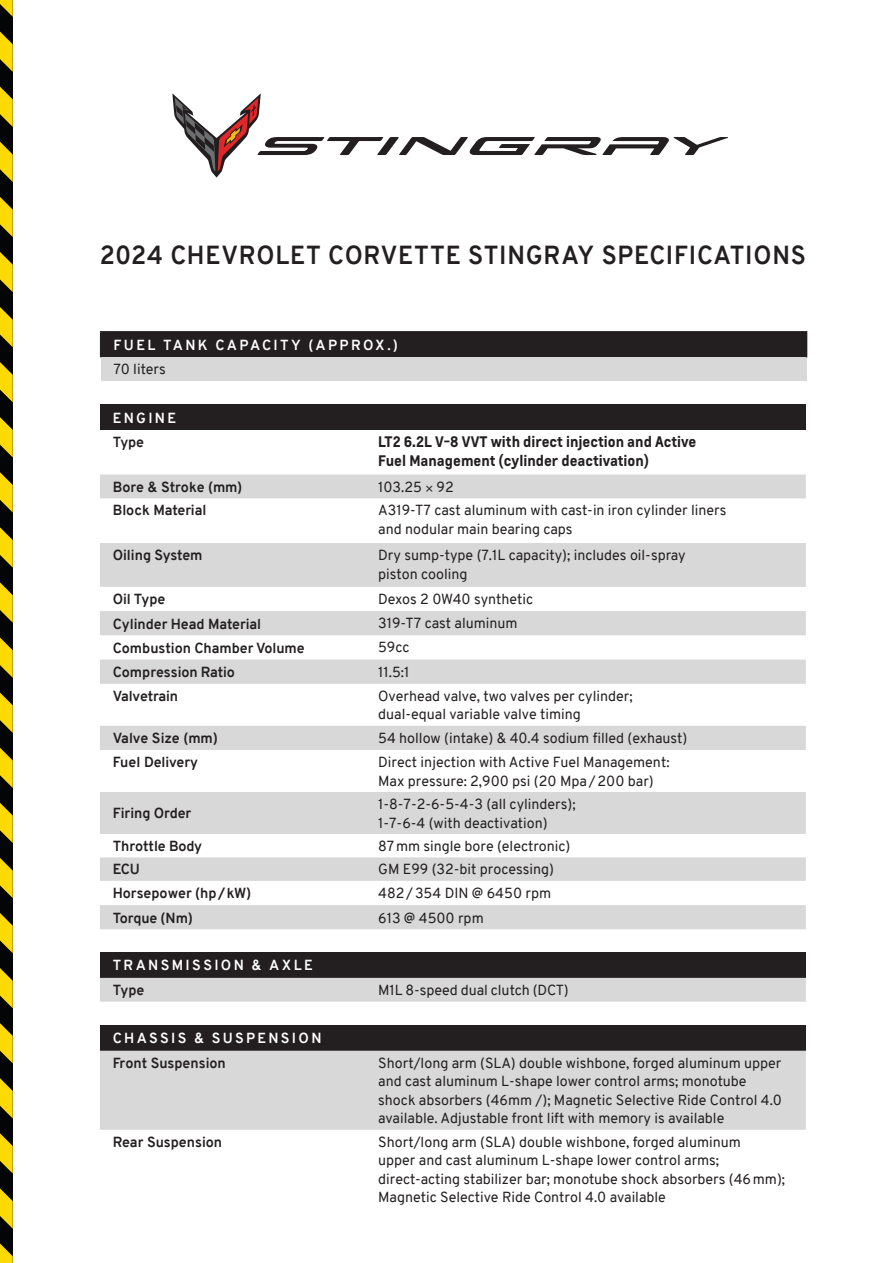
<style>
.page{position:relative;width:893px;height:1263px;background:#fff}
.page>*{position:absolute;margin:0;border:0;box-sizing:border-box;transform-origin:0 0}
.t1{font:700 25.5px "Overpass";letter-spacing:.03em;color:#231f20}
.t2{font:14.25px/18.6px "Overpass";color:#231f20}
.t3{font:700 14.25px "Overpass";letter-spacing:-.005em;color:#231f20}
.t4{font:700 14.25px/18.6px "Louis Global 2";color:#231f20}
.t5{font:700 14.25px "Overpass";letter-spacing:.16em;color:#fff}
</style>
<div class="page">
<svg style="left:0;top:0;width:13px;height:1263px;background:#7d6d04"></svg>
<div style="left:101px;top:332px;width:705px;height:25px;background:#231f20"></div>
<div style="left:101px;top:357px;width:705px;height:24px;background:#d8d8d9"></div>
<hr style="left:100px;top:331px;width:707px;height:2px;background:#231f20">
<svg style="left:100px;top:333px;width:1px;height:24px"></svg>
<svg style="left:806px;top:333px;width:1px;height:24px"></svg>
<div style="left:100px;top:404px;width:706px;height:26px;background:#231f20"></div>
<svg style="left:100px;top:475px;width:706px;height:454px;fill:#dfdfe0"></svg>
<div style="left:100px;top:952px;width:706px;height:26px;background:#231f20"></div>
<div style="left:100px;top:978px;width:706px;height:24px;background:#d8d8d9"></div>
<div style="left:100px;top:1025px;width:706px;height:26px;background:#231f20"></div>
<div style="left:100px;top:1051px;width:706px;height:79px;background:#d8d8d9"></div>
<svg style="left:172px;top:94px;width:556px;height:83px"></svg>
<svg style="left:426px;top:485px;width:6px;height:6px"></svg>
<h1 class="t1" style="left:100px;top:237px;width:707px">2024 CHEVROLET CORVETTE STINGRAY SPECIFICATIONS</h1>
<p class="t5" style="left:113px;top:335px;width:286px">FUEL TANK CAPACITY (APPROX.)</p>
<p class="t2" style="left:113px;top:360px;width:54px">70 liters</p>
<p class="t5" style="left:113px;top:407px;width:65px">ENGINE</p>
<p class="t3" style="left:113px;top:432px;width:33px">Type</p>
<p class="t4" style="left:378px;top:432px;width:320px">LT2 6.2L V-8 VVT with direct injection and Active<br>Fuel Management (cylinder deactivation)</p>
<p class="t3" style="left:113px;top:477px;width:131px">Bore &amp; Stroke (mm)</p>
<p class="t2" style="left:378px;top:477px;width:77px">103.25 92</p>
<p class="t3" style="left:113px;top:500px;width:95px">Block Material</p>
<p class="t2" style="left:378px;top:501px;width:350px">A319-T7 cast aluminum with cast-in iron cylinder liners and nodular main bearing caps</p>
<p class="t3" style="left:113px;top:545px;width:91px">Oiling System</p>
<p class="t2" style="left:378px;top:546px;width:309px">Dry sump-type (7.1L capacity); includes oil-spray piston cooling</p>
<p class="t3" style="left:113px;top:589px;width:54px">Oil Type</p>
<p class="t2" style="left:378px;top:590px;width:157px">Dexos 2 0W40 synthetic</p>
<p class="t3" style="left:113px;top:613px;width:150px">Cylinder Head Material</p>
<p class="t2" style="left:378px;top:614px;width:141px">319-T7 cast aluminum</p>
<p class="t3" style="left:113px;top:638px;width:193px">Combustion Chamber Volume</p>
<p class="t2" style="left:378px;top:638px;width:33px">59cc</p>
<p class="t3" style="left:113px;top:662px;width:124px">Compression Ratio</p>
<p class="t2" style="left:378px;top:662px;width:33px">11.5:1</p>
<p class="t3" style="left:113px;top:686px;width:67px">Valvetrain</p>
<p class="t2" style="left:378px;top:687px;width:256px">Overhead valve, two valves per cylinder; dual-equal variable valve timing</p>
<p class="t3" style="left:113px;top:728px;width:107px">Valve Size (mm)</p>
<p class="t2" style="left:378px;top:729px;width:311px">54 hollow (intake) &amp; 40.4 sodium filled (exhaust)</p>
<p class="t3" style="left:113px;top:752px;width:87px">Fuel Delivery</p>
<p class="t2" style="left:378px;top:753px;width:293px">Direct injection with Active Fuel Management:<br>Max pressure: 2,900 psi (20 Mpa/200 bar)</p>
<p class="t3" style="left:113px;top:803px;width:80px">Firing Order</p>
<p class="t2" style="left:378px;top:795px;width:199px">1-8-7-2-6-5-4-3 (all cylinders);<br>1-7-6-4 (with deactivation)</p>
<p class="t3" style="left:113px;top:836px;width:91px">Throttle Body</p>
<p class="t2" style="left:378px;top:837px;width:194px">87mm single bore (electronic)</p>
<p class="t3" style="left:113px;top:859px;width:29px">ECU</p>
<p class="t2" style="left:378px;top:860px;width:177px">GM E99 (32-bit processing)</p>
<p class="t3" style="left:113px;top:883px;width:140px">Horsepower (hp/kW)</p>
<p class="t2" style="left:378px;top:884px;width:174px">482/354 DIN @ 6450 rpm</p>
<p class="t3" style="left:113px;top:907px;width:82px">Torque (Nm)</p>
<p class="t2" style="left:378px;top:908px;width:107px">613 @ 4500 rpm</p>
<p class="t5" style="left:113px;top:955px;width:202px">TRANSMISSION &amp; AXLE</p>
<p class="t3" style="left:113px;top:980px;width:33px">Type</p>
<p class="t2" style="left:378px;top:981px;width:192px">M1L 8-speed dual clutch (DCT)</p>
<p class="t5" style="left:113px;top:1028px;width:210px">CHASSIS &amp; SUSPENSION</p>
<p class="t3" style="left:113px;top:1053px;width:115px">Front Suspension</p>
<p class="t2" style="left:378px;top:1053px;width:405px">Short/long arm (SLA) double wishbone, forged aluminum upper and cast aluminum L-shape lower control arms; monotube shock absorbers (46mm /); Magnetic Selective Ride Control 4.0 available. Adjustable front lift with memory is available</p>
<p class="t3" style="left:113px;top:1132px;width:111px">Rear Suspension</p>
<p class="t2" style="left:378px;top:1133px;width:408px">Short/long arm (SLA) double wishbone, forged aluminum<br>upper and cast aluminum L-shape lower control arms; direct-acting stabilizer bar; monotube shock absorbers (46mm); Magnetic Selective Ride Control 4.0 available</p>
</div>
